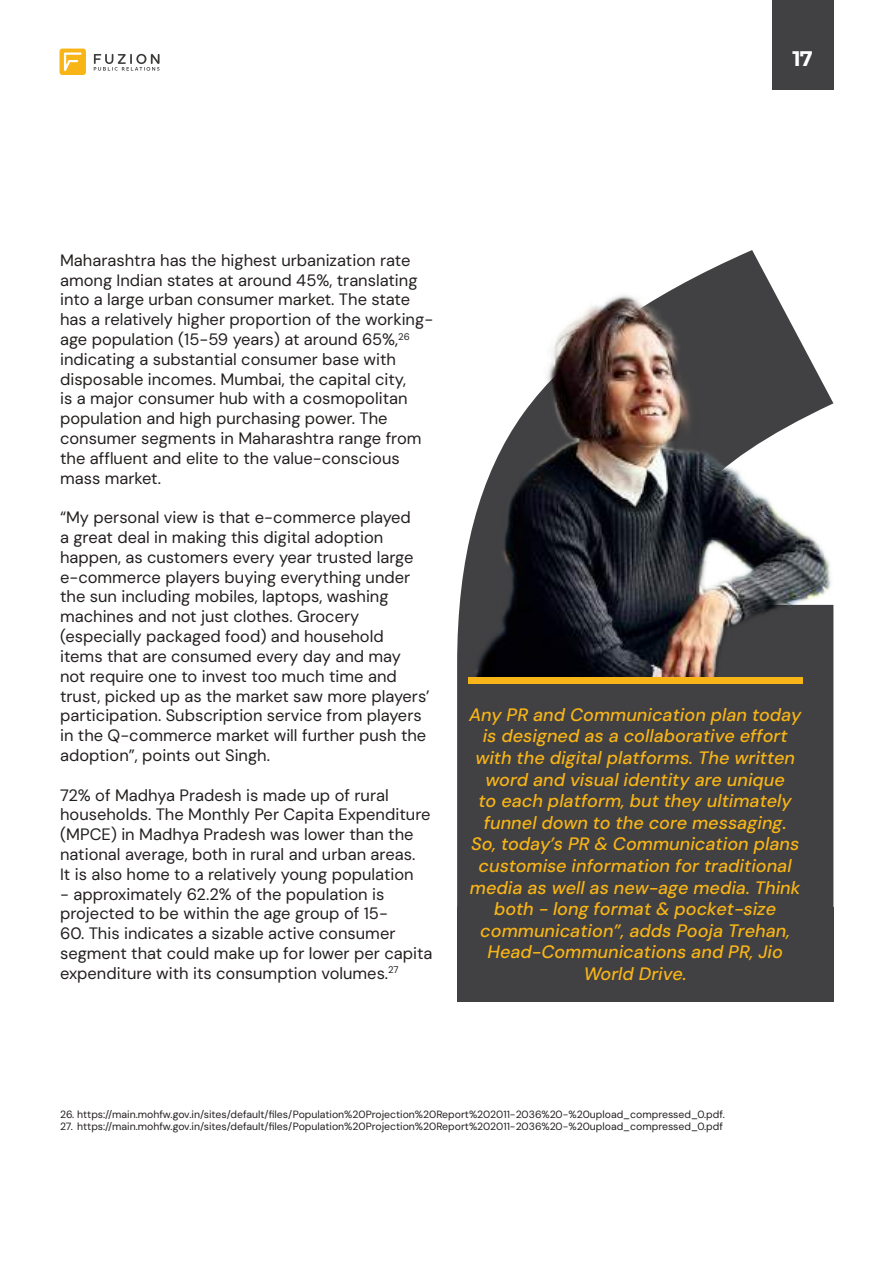
<style>
.page{position:relative;width:893px;height:1263px;background:#fff}
.page>*{position:absolute;margin:0;border:0;box-sizing:border-box;transform-origin:0 0}
.t1{font:700 21px "Montserrat";color:#fff}
.t2{font:italic 18px/21.6px "DM Sans 9 pt";color:#f8b517;text-align:center}
.t3{font:16.5px/19.8px "DM Sans 9 pt";color:#241f1f}
.t4{font:10.5px "DM Sans 9 pt";color:#241f1f}
</style>
<div class="page">
<div style="left:772px;top:0;width:61px;height:90px;background:#414042"></div>
<svg style="left:94px;top:54px;width:66px;height:17px"></svg>
<svg style="left:60px;top:49px;width:26px;height:26px"></svg>
<div style="left:457px;top:907px;width:376px;height:94px;background:#414042"></div>
<svg style="left:457px;top:250px;width:376px;height:657px;background:#555455"></svg>
<img style="left:457px;top:279px;width:376px;height:398px">
<div style="left:468px;top:677px;width:335px;height:6px;background:#f8b517"></div>
<p class="t1" style="left:792px;top:44px;width:22px">17</p>
<p class="t3" style="left:60px;top:250px;width:375px">Maharashtra has the highest urbanization rate among Indian states at around 45%, translating into a large urban consumer market. The state has a relatively higher proportion of the working&shy;age population (15-59 years) at around 65%,<sup>26 </sup>indicating a substantial consumer base with disposable incomes. Mumbai, the capital city,<br>is a major consumer hub with a cosmopolitan population and high purchasing power. The consumer segments in Maharashtra range from the affluent and elite to the value-conscious mass market.</p>
<p class="t3" style="left:60px;top:507px;width:371px">“My personal view is that e-commerce played<br>a great deal in making this digital adoption happen, as customers every year trusted large e-commerce players buying everything under the sun including mobiles, laptops, washing machines and not just clothes. Grocery (especially packaged food) and household items that are consumed every day and may not require one to invest too much time and trust, picked up as the market saw more players’ participation. Subscription service from players in the Q-commerce market will further push the adoption”, points out Singh.</p>
<p class="t3" style="left:60px;top:785px;width:372px">72% of Madhya Pradesh is made up of rural households. The Monthly Per Capita Expenditure (MPCE) in Madhya Pradesh was lower than the national average, both in rural and urban areas.<br>It is also home to a relatively young population</p>
<p class="t3" style="left:60px;top:884px;width:329px">- approximately 62.2% of the population is projected to be within the age group of 15-</p>
<p class="t3" style="left:60px;top:923px;width:374px">60. This indicates a sizable active consumer segment that could make up for lower per capita expenditure with its consumption volumes.<sup>27</sup></p>
<p class="t2" style="left:469px;top:703px;width:334px">Any PR and Communication plan today is designed as a collaborative effort with the digital platforms. The written word and visual identity are unique<br>to each platform, but they ultimately funnel down to the core messaging.<br>So, today’s PR &amp; Communication plans customise information for traditional media as well as new-age media. Think both - long format &amp; pocket-size communication”, adds Pooja Trehan, Head-Communications and PR, Jio World Drive.</p>
<p class="t4" style="left:60px;top:1107px;width:666px">26. https://main.mohfw.gov.in/sites/default/files/Population%20Projection%20Report%202011-2036%20-%20upload_compressed_0.pdf.</p>
<p class="t4" style="left:60px;top:1120px;width:664px">27. https://main.mohfw.gov.in/sites/default/files/Population%20Projection%20Report%202011-2036%20-%20upload_compressed_0.pdf</p>
</div>
